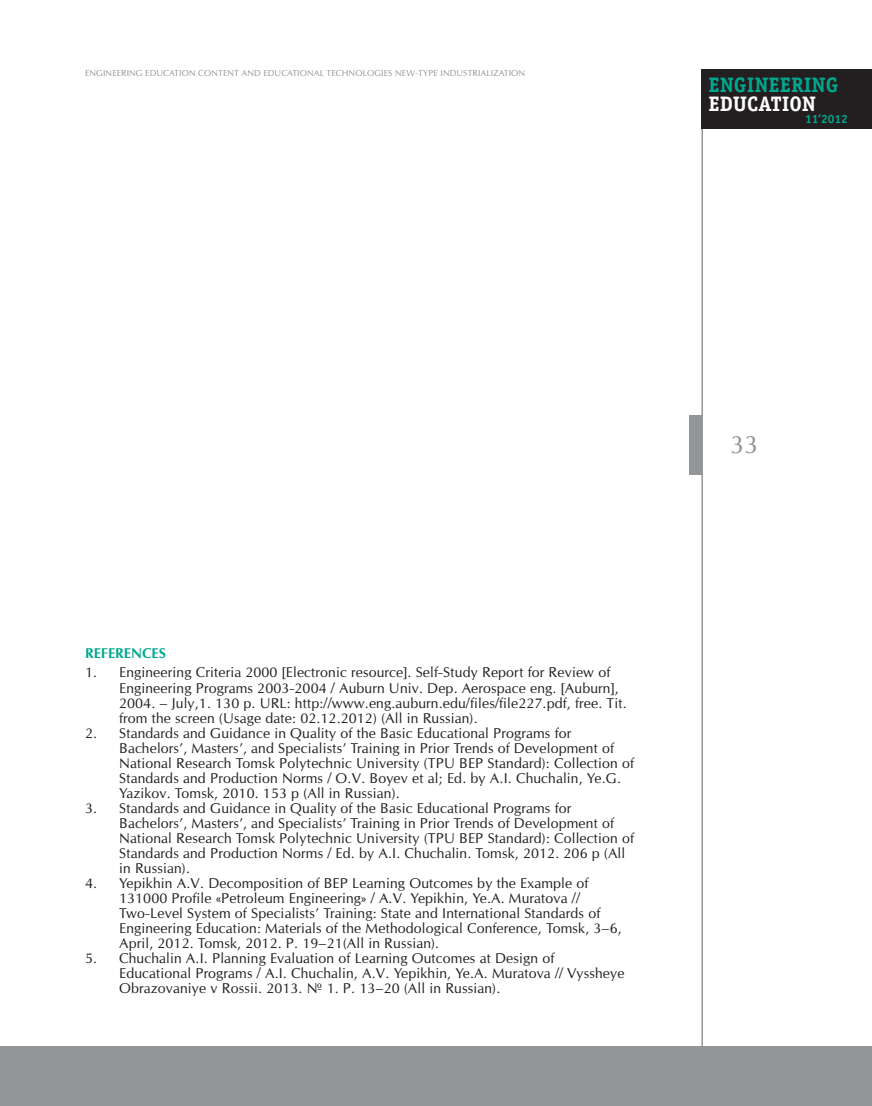
<style>
.page{position:relative;width:872px;height:1106px;background:#fff}
.page>*{position:absolute;margin:0;border:0;box-sizing:border-box;transform-origin:0 0}
.t1{font:24px "Opium New";color:#939598}
.t2{font:700 21px "Officina Serif C";color:#00a78f}
.t3{font:700 21px "Officina Serif C";color:#fff}
.t4{font:13.5px/15px "Opium New";letter-spacing:.01em;color:#231f20}
.t5{font:700 13.5px "Opium New";color:#00a78f}
.t6{font:700 12px "Officina Sans C";color:#00a78f}
.t7{font:8.25px "Opium New";letter-spacing:.01em;color:#939598}
</style>
<div class="page">
<hr style="left:701px;top:69px;width:2px;height:1037px;background:#939598">
<div style="left:701px;top:69px;width:171px;height:60px;background:#231f20"></div>
<div style="left:689px;top:415px;width:13px;height:60px;background:#939598"></div>
<div style="left:0;top:1046px;width:872px;height:60px;background:#939598"></div>
<p class="t7" style="left:85px;top:68px;width:318px">Engineering Education Content and Educational Tech nologies New</p>
<p class="t7" style="left:415px;top:68px;width:9px">-Type</p>
<p class="t7" style="left:440px;top:68px;width:86px">I ndustrialization</p>
<h2 class="t2" style="left:708px;top:73px;width:131px">ENGINEERING</h2>
<h2 class="t3" style="left:708px;top:91px;width:109px">EDUCATION</h2>
<p class="t6" style="left:805px;top:113px;width:44px">11’2012</p>
<p class="t5" style="left:85px;top:645px;width:9px">REFE</p>
<p class="t5" style="left:115px;top:645px;width:36px">RENCES</p>
<p class="t4" style="left:119px;top:665px;width:501px;text-indent:-34px">1. Engineering Criteria 2000 [Electronic resource]. Self-Study Report for Review of<br>Engineering Programs 2003-2004 / Auburn U niv. Dep. Aerospace eng. [Auburn],<br>2004. – July,1. 130 p. URL</p>
<p class="t4" style="left:119px;top:695px;width:509px;text-indent:168px">: http://www.eng.auburn.edu/files/file227.pdf, free. Tit. from the screen (U sage date: 02.12.2012) (All in Russian).</p>
<p class="t4" style="left:119px;top:725px;width:517px;text-indent:-34px">2. Standards and Guidance in Quality of the Basic Educational Programs for Bachelors’, Masters’, and Specialists’ Training in Prior Trends of Development of<br>N ational Research Tomsk Polytechnic U niversity (TPU BEP Standard): Collection of Standards and Production Norms / О.V. Boyev et al; Ed. by А.I . Chuchalin, Ye.G.<br>Yazikov. Tomsk, 2010. 153 p (All in Russian).</p>
<p class="t4" style="left:119px;top:800px;width:517px;text-indent:-34px">3. Standards and Guidance in Quality of the Basic Educational Programs for Bachelors’, Masters’, and Specialists’ Training in Prior Trends of Development of<br>N ational Research Tomsk Polytechnic U niversity (TPU BEP Standard): Collection of Standards and Production Norms / Ed. by А.I . Chuchalin. Tomsk, 2012. 206 p (All in Russian).</p>
<p class="t4" style="left:119px;top:875px;width:504px;text-indent:-34px">4. Yepikhin А.V. Decomposition of BEP Learning Outcomes by the Example of 131000 Profile «Petroleum Engineering» / А.V. Yepikhin, Ye.А. Muratova // Two-Level System of Specialists’ Training: State and I nternational Standards of Engineering Education: Materials of the Methodological Conference, Tomsk, 3–6, April, 2012. Tomsk, 2012. P. 19–21(All in Russian).</p>
<p class="t4" style="left:119px;top:950px;width:507px;text-indent:-34px">5. Chuchalin А.I . Planning Evaluation of Learning Outcomes at Design of<br>Educational Programs / А.I . Chuchalin, А.V. Yepikhin, Ye.А. Muratova // Vyssheye<br>Obrazovaniye v Rossii. 2013. № 1. P. 13–20 (All in Russian).</p>
<h1 class="t1" style="left:730px;top:429px;width:30px">33</h1>
</div>
